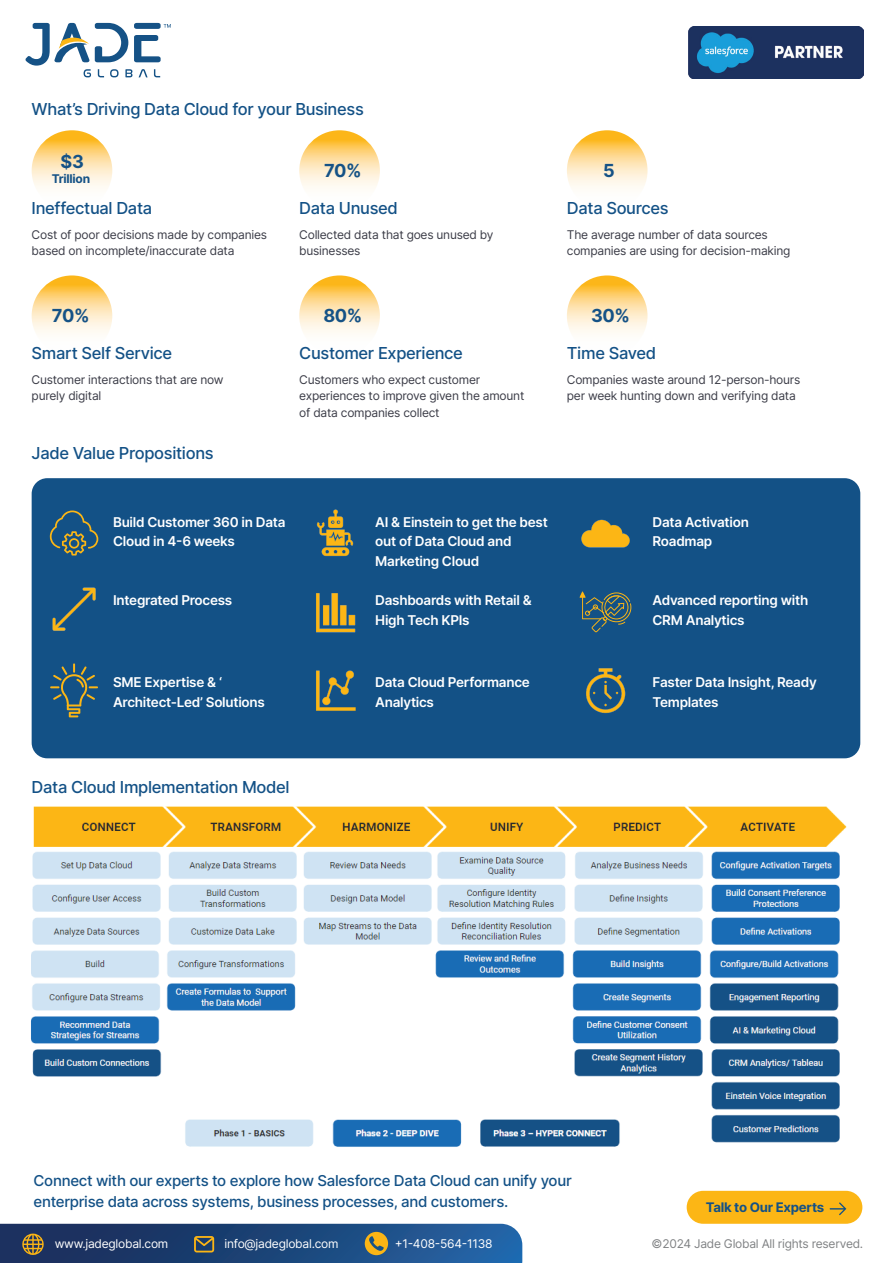
<style>
.page{position:relative;width:893px;height:1263px;background:#fff}
.page>*{position:absolute;margin:0;border:0;box-sizing:border-box;transform-origin:0 0}
.t1{font:700 18px "Inter";letter-spacing:-.03em;color:#155286}
.t2{font:500 16.5px "Inter";letter-spacing:-.02em;color:#135186}
.t3{font:500 15px/21px "Inter";letter-spacing:-.02em;color:#135186}
.t4{font:600 13.5px/19.5px "Inter";letter-spacing:-.02em;color:#fff}
.t5{font:700 13.2px "Inter";letter-spacing:-.02em;color:#135186}
.t6{font:12px/16.5px "Inter";letter-spacing:-.02em;color:#3b3c47}
.t7{font:12px "Inter";letter-spacing:-.02em;color:#fff}
.t8{font:12px "Inter";letter-spacing:-.02em;color:#808284}
.t9{font:700 12px "Inter";letter-spacing:-.02em;color:#155286}
</style>
<div class="page">
<svg style="left:0;top:1224px;width:522px;height:39px;background:#254a77"></svg>
<svg style="left:25px;top:23px;width:146px;height:54px"></svg>
<img style="left:688px;top:27px;width:175px;height:51px">
<div style="left:32px;top:478px;width:828px;height:280px;background:#135186;border-radius:16px"></div>
<img style="left:316px;top:509px;width:38px;height:48px">
<img style="left:586px;top:668px;width:40px;height:46px">
<img style="left:316px;top:670px;width:40px;height:41px">
<img style="left:316px;top:593px;width:40px;height:40px">
<img style="left:52px;top:587px;width:44px;height:44px">
<img style="left:581px;top:519px;width:49px;height:29px">
<svg style="left:50px;top:510px;width:48px;height:45px"></svg>
<svg style="left:580px;top:591px;width:51px;height:41px"></svg>
<svg style="left:32px;top:130px;width:80px;height:81px"></svg>
<svg style="left:299px;top:130px;width:81px;height:81px"></svg>
<svg style="left:567px;top:130px;width:80px;height:81px"></svg>
<svg style="left:32px;top:275px;width:80px;height:81px"></svg>
<svg style="left:299px;top:275px;width:81px;height:81px"></svg>
<svg style="left:567px;top:275px;width:80px;height:81px"></svg>
<div style="left:687px;top:1191px;width:175px;height:33px;background:#fcb615;border-radius:16px"></div>
<svg style="left:830px;top:1202px;width:16px;height:13px"></svg>
<img style="left:31px;top:806px;width:816px;height:341px">
<svg style="left:50px;top:663px;width:48px;height:54px"></svg>
<h2 class="t2" style="left:32px;top:96px;width:334px">What’s Driving Data Cloud for your Business</h2>
<h1 class="t1" style="left:61px;top:148px;width:25px">$3</h1>
<p class="t9" style="left:52px;top:169px;width:40px">Trillion</p>
<h1 class="t1" style="left:324px;top:157px;width:39px">70%</h1>
<h1 class="t1" style="left:603px;top:157px;width:13px">5</h1>
<h2 class="t2" style="left:32px;top:196px;width:122px">Ineffectual Data</h2>
<h2 class="t2" style="left:299px;top:196px;width:100px">Data Unused</h2>
<h2 class="t2" style="left:567px;top:196px;width:103px">Data Sources</h2>
<p class="t6" style="left:32px;top:226px;width:237px">Cost of poor decisions made by companies based on incomplete/inaccurate data</p>
<p class="t6" style="left:299px;top:226px;width:196px">Collected data that goes unused by businesses</p>
<p class="t6" style="left:567px;top:226px;width:225px">The average number of data sources companies are using for decision-making</p>
<h1 class="t1" style="left:52px;top:302px;width:39px">70%</h1>
<h1 class="t1" style="left:323px;top:302px;width:41px">80%</h1>
<h1 class="t1" style="left:591px;top:302px;width:40px">30%</h1>
<h2 class="t2" style="left:32px;top:341px;width:142px">Smart Self Service</h2>
<h2 class="t2" style="left:299px;top:341px;width:165px">Customer Experience</h2>
<h2 class="t2" style="left:567px;top:341px;width:91px">Time Saved</h2>
<p class="t6" style="left:32px;top:371px;width:194px">Customer interactions that are now purely digital</p>
<p class="t6" style="left:299px;top:371px;width:227px">Customers who expect customer experiences to improve given the amount of data companies collect</p>
<p class="t6" style="left:567px;top:371px;width:235px">Companies waste around 12-person-hours per week hunting down and verifying data</p>
<h2 class="t2" style="left:32px;top:441px;width:184px">Jade Value Propositions</h2>
<p class="t4" style="left:113px;top:511px;width:174px">Build Customer 360 in Data<br>Cloud in 4-6 weeks</p>
<p class="t4" style="left:375px;top:511px;width:174px">AI &amp; Einstein to get the best out of Data Cloud and<br>Marketing Cloud</p>
<p class="t4" style="left:652px;top:511px;width:98px">Data Activation<br>Roadmap</p>
<p class="t4" style="left:113px;top:590px;width:121px">Integrated Process</p>
<p class="t4" style="left:375px;top:590px;width:158px">Dashboards with Retail &amp;<br>High Tech KPIs</p>
<p class="t4" style="left:652px;top:590px;width:157px">Advanced reporting with<br>CRM Analytics</p>
<p class="t4" style="left:113px;top:672px;width:153px">SME Expertise &amp; ‘<br>Architect-Led’ Solutions</p>
<p class="t4" style="left:375px;top:672px;width:156px">Data Cloud Performance<br>Analytics</p>
<p class="t4" style="left:652px;top:672px;width:166px">Faster Data Insight, Ready<br>Templates</p>
<h2 class="t2" style="left:32px;top:775px;width:259px">Data Cloud Implementation Model</h2>
<p class="t3" style="left:34px;top:1170px;width:540px">Connect with our experts to explore how Salesforce Data Cloud can unify your enterprise data across systems, business processes, and customers.</p>
<p class="t5" style="left:706px;top:1198px;width:120px">Talk to Our Experts</p>
<p class="t7" style="left:55px;top:1234px;width:115px">www.jadeglobal.com</p>
<p class="t7" style="left:224px;top:1234px;width:116px">info@jadeglobal.com</p>
<p class="t7" style="left:395px;top:1234px;width:99px">+1-408-564-1138</p>
<p class="t8" style="left:652px;top:1234px;width:213px">©2024 Jade Global All rights reserved.</p>
</div>
